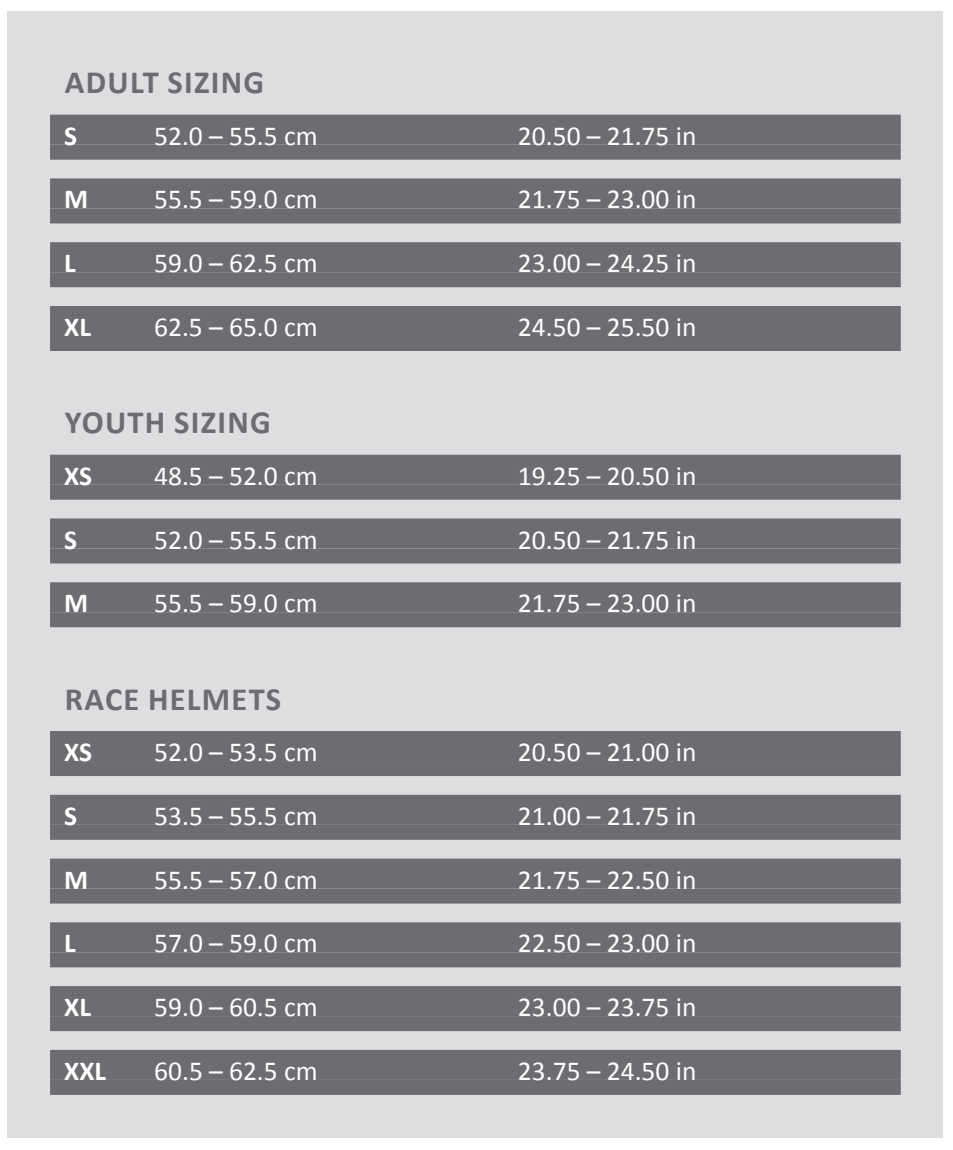
<style>
.page{position:relative;width:953px;height:1150px;background:#fff}
.page>*{position:absolute;margin:0;border:0;box-sizing:border-box;transform-origin:0 0}
.t1{font:700 32.5px "Calibri";letter-spacing:.04em;color:#6c6d70}
.t2{font:27.5px "Calibri";color:#fff}
.t3{font:700 27.5px "Calibri";color:#fff}
</style>
<div class="page">
<div style="left:8px;top:11px;width:935px;height:1127px;background:#dddee0"></div>
<div style="left:50px;top:115px;width:850px;height:30px;background:#6c6d70"></div>
<div style="left:50px;top:145px;width:850px;height:15px;background:#6c6d70"></div>
<div style="left:50px;top:178px;width:850px;height:30px;background:#6c6d70"></div>
<div style="left:50px;top:208px;width:850px;height:15px;background:#6c6d70"></div>
<div style="left:50px;top:242px;width:850px;height:30px;background:#6c6d70"></div>
<div style="left:50px;top:272px;width:850px;height:15px;background:#6c6d70"></div>
<div style="left:50px;top:306px;width:850px;height:30px;background:#6c6d70"></div>
<div style="left:50px;top:336px;width:850px;height:15px;background:#6c6d70"></div>
<div style="left:50px;top:455px;width:850px;height:30px;background:#6c6d70"></div>
<div style="left:50px;top:485px;width:850px;height:15px;background:#6c6d70"></div>
<div style="left:50px;top:518px;width:850px;height:30px;background:#6c6d70"></div>
<div style="left:50px;top:548px;width:850px;height:15px;background:#6c6d70"></div>
<div style="left:50px;top:582px;width:850px;height:30px;background:#6c6d70"></div>
<div style="left:50px;top:612px;width:850px;height:15px;background:#6c6d70"></div>
<div style="left:50px;top:731px;width:850px;height:30px;background:#6c6d70"></div>
<div style="left:50px;top:761px;width:850px;height:15px;background:#6c6d70"></div>
<div style="left:50px;top:795px;width:850px;height:30px;background:#6c6d70"></div>
<div style="left:50px;top:825px;width:850px;height:15px;background:#6c6d70"></div>
<div style="left:50px;top:858px;width:850px;height:30px;background:#6c6d70"></div>
<div style="left:50px;top:888px;width:850px;height:15px;background:#6c6d70"></div>
<div style="left:50px;top:922px;width:850px;height:30px;background:#6c6d70"></div>
<div style="left:50px;top:952px;width:850px;height:15px;background:#6c6d70"></div>
<div style="left:50px;top:986px;width:850px;height:30px;background:#6c6d70"></div>
<div style="left:50px;top:1016px;width:850px;height:15px;background:#6c6d70"></div>
<div style="left:50px;top:1050px;width:850px;height:30px;background:#6c6d70"></div>
<div style="left:50px;top:1080px;width:850px;height:15px;background:#6c6d70"></div>
<p class="t1" style="left:65px;top:62px;width:201px">ADULT SIZING</p>
<p class="t3" style="left:64px;top:118px;width:15px">S</p>
<p class="t2" style="left:154px;top:118px;width:165px">52.0 – 55.5 cm</p>
<p class="t2" style="left:518px;top:118px;width:180px">20.50 – 21.75 in</p>
<p class="t3" style="left:64px;top:182px;width:26px">M</p>
<p class="t2" style="left:154px;top:182px;width:165px">55.5 – 59.0 cm</p>
<p class="t2" style="left:518px;top:182px;width:180px">21.75 – 23.00 in</p>
<p class="t3" style="left:64px;top:245px;width:13px">L</p>
<p class="t2" style="left:154px;top:246px;width:165px">59.0 – 62.5 cm</p>
<p class="t2" style="left:518px;top:246px;width:180px">23.00 – 24.25 in</p>
<p class="t3" style="left:64px;top:309px;width:28px">XL</p>
<p class="t2" style="left:154px;top:309px;width:165px">62.5 – 65.0 cm</p>
<p class="t2" style="left:518px;top:309px;width:180px">24.50 – 25.50 in</p>
<p class="t1" style="left:65px;top:402px;width:207px">YOUTH SIZING</p>
<p class="t3" style="left:64px;top:458px;width:29px">XS</p>
<p class="t2" style="left:154px;top:458px;width:165px">48.5 – 52.0 cm</p>
<p class="t2" style="left:518px;top:458px;width:180px">19.25 – 20.50 in</p>
<p class="t3" style="left:64px;top:522px;width:15px">S</p>
<p class="t2" style="left:154px;top:522px;width:165px">52.0 – 55.5 cm</p>
<p class="t2" style="left:518px;top:522px;width:180px">20.50 – 21.75 in</p>
<p class="t3" style="left:64px;top:585px;width:26px">M</p>
<p class="t2" style="left:154px;top:586px;width:165px">55.5 – 59.0 cm</p>
<p class="t2" style="left:518px;top:586px;width:180px">21.75 – 23.00 in</p>
<p class="t1" style="left:65px;top:678px;width:216px">RACE HELM ETS</p>
<p class="t3" style="left:64px;top:734px;width:29px">XS</p>
<p class="t2" style="left:154px;top:734px;width:165px">52.0 – 53.5 cm</p>
<p class="t2" style="left:518px;top:734px;width:180px">20.50 – 21.00 in</p>
<p class="t3" style="left:64px;top:798px;width:15px">S</p>
<p class="t2" style="left:154px;top:798px;width:165px">53.5 – 55.5 cm</p>
<p class="t2" style="left:518px;top:798px;width:180px">21.00 – 21.75 in</p>
<p class="t3" style="left:64px;top:862px;width:26px">M</p>
<p class="t2" style="left:154px;top:862px;width:165px">55.5 – 57.0 cm</p>
<p class="t2" style="left:518px;top:862px;width:180px">21.75 – 22.50 in</p>
<p class="t3" style="left:64px;top:926px;width:13px">L</p>
<p class="t2" style="left:154px;top:926px;width:165px">57.0 – 59.0 cm</p>
<p class="t2" style="left:518px;top:926px;width:180px">22.50 – 23.00 in</p>
<p class="t3" style="left:64px;top:989px;width:28px">XL</p>
<p class="t2" style="left:154px;top:990px;width:165px">59.0 – 60.5 cm</p>
<p class="t2" style="left:518px;top:990px;width:180px">23.00 – 23.75 in</p>
<p class="t3" style="left:64px;top:1053px;width:43px">XXL</p>
<p class="t2" style="left:154px;top:1053px;width:165px">60.5 – 62.5 cm</p>
<p class="t2" style="left:518px;top:1053px;width:180px">23.75 – 24.50 in</p>
</div>
